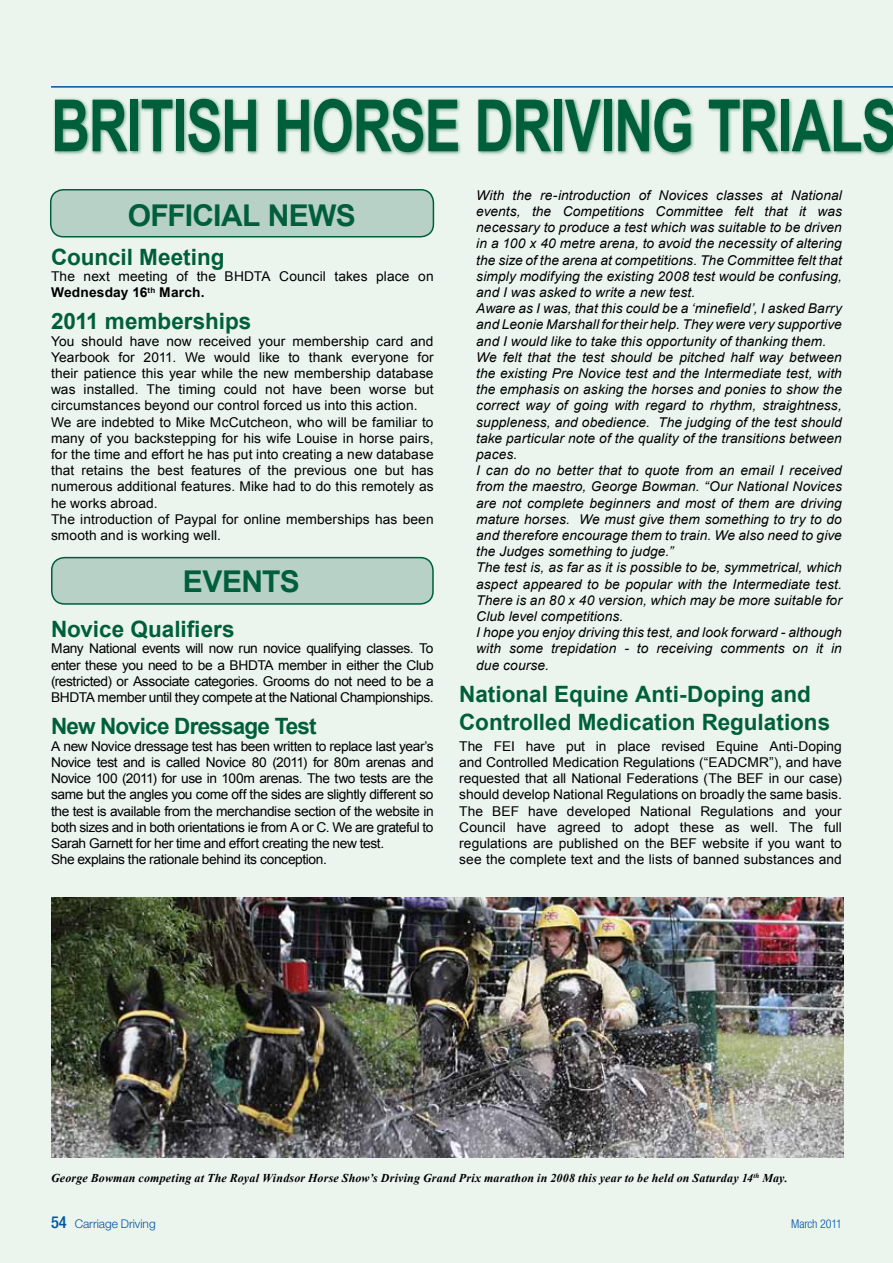
<style>
.page{position:relative;width:893px;height:1263px;background:#ebf5ed}
.page>*{position:absolute;margin:0;border:0;box-sizing:border-box;transform-origin:0 0}
.t1{font:700 72px "Arial";letter-spacing:-.02em;color:#005f3b;scale:.75 1}
.t2{font:700 30px "Arial";letter-spacing:-.025em;color:#005f3b}
.t3{font:700 22.5px/27.9px "Arial";color:#005f3b}
.t4{font:700 22.5px "Arial";letter-spacing:-.035em;color:#005f3b}
.t5{font:italic 13.5px/16.2px "Arial";letter-spacing:.005em;color:#000}
.t6{font:13.5px/16.2px "Arial";color:#000}
.t7{font:13.5px/16.2px "Arial";letter-spacing:-.03em;color:#000}
.t8{font:italic 700 12px "Times New Roman";letter-spacing:.015em;color:#000}
.t9{font:300 12px "Helvetica Neue LT Std";letter-spacing:-.005em;color:#0054a6}
.t10{font:300 condensed 12px "Helvetica Neue LT Std";letter-spacing:-.01em;color:#0054a6}
.s1{font-weight:700}
.s2{font-weight:500;font-stretch:condensed;font-size:16.5px}
</style>
<div class="page">
<hr style="left:892px;top:0;width:1px;height:1263px;background:#cce7d3">
<hr style="left:51px;top:86px;width:842px;height:2px;background:#0054a6">
<div style="left:51px;top:190px;width:382px;height:47px;background:#b7d1c6;border-radius:13px"></div>
<div style="left:50px;top:189px;width:384px;height:48px;border:2px solid #005f3b;border-radius:13px"></div>
<div style="left:53px;top:97px;width:840px;height:60px;background:#005f3b;opacity:.6"></div>
<div style="left:52px;top:558px;width:381px;height:46px;background:#b7d1c6;border-radius:13px"></div>
<div style="left:51px;top:557px;width:383px;height:48px;border:2px solid #005f3b;border-radius:13px"></div>
<img style="left:51px;top:897px;width:792px;height:261px">
<h1 class="t1" style="left:51px;top:78px;width:1008px">Britis h Ho rse Drivin g Trials</h1>
<p class="t5" style="left:476px;top:187px;width:367px">With the re-introduction of Novices classes at National events, the Competitions Committee felt that it was necessary to produce a test which was suitable to be driven in a 100 x 40 metre arena, to avoid the necessity of altering the size of the arena at competitions. The Committee felt that simply modifying the existing 2008 test would be confusing, and I was asked to write a new test.<br>Aware as I was, that this could be a ‘minefield’, I asked Barry and Leonie Marshall for their help. They were very supportive and I would like to take this opportunity of thanking them.<br>We felt that the test should be pitched half way between the existing Pre Novice test and the Intermediate test, with the emphasis on asking the horses and ponies to show the correct way of going with regard to rhythm, straightness, suppleness, and obedience. The judging of the test should take particular note of the quality of the transitions between paces.<br>I can do no better that to quote from an email I received from the maestro, George Bowman. “Our National Novices are not complete beginners and most of them are driving mature horses. We must give them something to try to do and therefore encourage them to train. We also need to give the Judges something to judge.”<br>The test is, as far as it is possible to be, symmetrical, which aspect appeared to be popular with the Intermediate test.<br>There is an 80 x 40 version, which may be more suitable for Club level competitions.<br>I hope you enjoy driving this test, and look forward - although with some trepidation - to receiving comments on it in due course.</p>
<h3 class="t3" style="left:459px;top:681px;width:372px">National Equine Anti-Doping and<br>Controlled Medication Regulations</h3>
<p class="t6" style="left:459px;top:738px;width:384px;text-align:justify">The FEI have put in place revised Equine Anti-Doping and Controlled Medication Regulations (“EADCMR”), and have requested that all National Federations (The BEF in our case) should develop National Regulations on broadly the same basis.<br>The BEF have developed National Regulations and your Council have agreed to adopt these as well. The full regulations are published on the BEF website if you want to see the complete text and the lists of banned substances and</p>
<h2 class="t2" style="left:128px;top:196px;width:229px">OFFICIAL NEWS</h2>
<h3 class="t3" style="left:51px;top:244px;width:175px">Council Meeting</h3>
<p class="t6" style="left:51px;top:268px;width:384px">The next meeting of the BHDTA Council takes place on<br><span class="s1">Wednesday 16</span><sup>th</sup> <span class="s1">March.</span></p>
<h3 class="t3" style="left:51px;top:308px;width:202px">2011 memberships</h3>
<p class="t6" style="left:51px;top:333px;width:384px">You should have now received your membership card and Yearbook for 2011. We would like to thank everyone for their patience this year while the new membership database was installed. The timing could not have been worse but circumstances beyond our control forced us into this action.<br>We are indebted to Mike McCutcheon, who will be familiar to many of you backstepping for his wife Louise in horse pairs, for the time and effort he has put into creating a new database that retains the best features of the previous one but has numerous additional features. Mike had to do this remotely as he works abroad.<br>The introduction of Paypal for online memberships has been smooth and is working well.</p>
<h2 class="t2" style="left:183px;top:562px;width:118px">EVENTS</h2>
<h3 class="t3" style="left:51px;top:616px;width:185px">Novice Qualifiers</h3>
<p class="t6" style="left:51px;top:641px;width:384px;text-align:justify">Many National events will now run novice qualifying classes. To enter these you need to be a BHDTA member in either the Club (restricted) or Associate categories. Grooms do not need to be a BHDTA member until they compete at the National Championships.</p>
<h3 class="t4" style="left:51px;top:712px;width:267px">New Novice Dressage Test</h3>
<p class="t7" style="left:51px;top:738px;width:384px">A new Novice dressage test has been written to replace last year’s Novice test and is called Novice 80 (2011) for 80m arenas and Novice 100 (2011) for use in 100m arenas. The two tests are the same but the angles you come off the sides are slightly different so the test is available from the merchandise section of the website in both sizes and in both orientations ie from A or C. We are grateful to Sarah Garnett for her time and effort creating the new test.<br>She explains the rationale behind its conception.</p>
<p class="t8" style="left:51px;top:1169px;width:738px">George Bowman competing at The Royal Windsor Horse Show’s Driving Grand Prix marathon in 2008 this year to be held on Saturday 14<sup>th</sup> May.</p>
<p class="t9" style="left:51px;top:1216px;width:106px"><span class="s2">54</span> Carriage Driving</p>
<p class="t10" style="left:791px;top:1216px;width:52px">March 2011</p>
</div>
